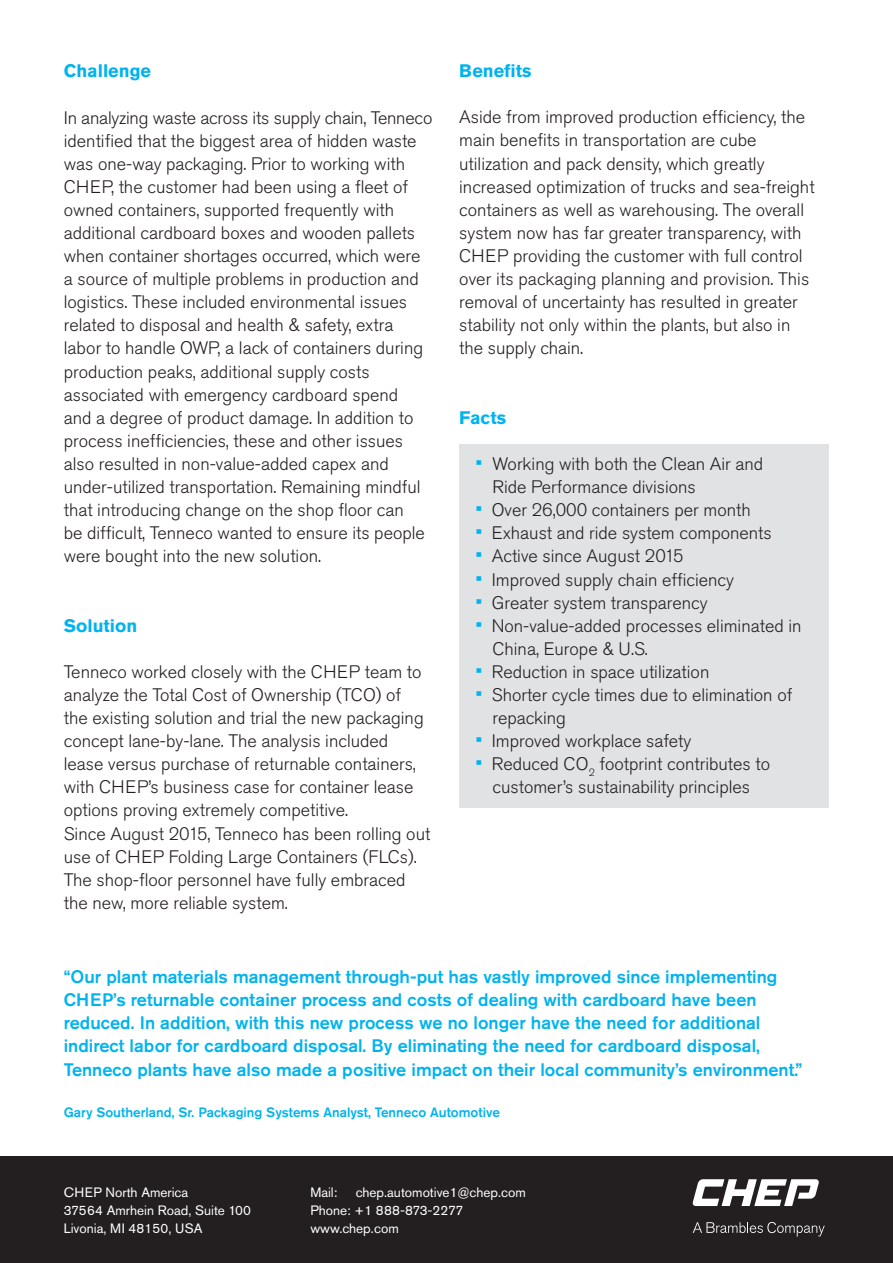
<style>
.page{position:relative;width:893px;height:1263px;background:#fff}
.page>*{position:absolute;margin:0;border:0;box-sizing:border-box;transform-origin:0 0}
.t1{font:300 18px/23.1px "Akzidenz Grotesk Pro";color:#231f20}
.t2{font:500 18px/23.2px "Akzidenz Grotesk Pro";color:#00b3ef}
.t3{font:700 18px "Akzidenz Grotesk Pro";color:#00b3ef}
.t4{font:13.5px/18px "Akzidenz Grotesk Pro";color:#fff}
.t5{font:500 13.5px "Akzidenz Grotesk Pro";color:#00b3ef}
.s1{font-size:21px;color:#00b3ef}
</style>
<div class="page">
<div style="left:459px;top:444px;width:370px;height:364px;background:#e1e2e4"></div>
<div style="left:0;top:1157px;width:893px;height:106px;background:#231f20"></div>
<svg style="left:693px;top:1222px;width:132px;height:14px"></svg>
<svg style="left:692px;top:1179px;width:127px;height:27px"></svg>
<p class="t3" style="left:64px;top:59px;width:89px">Challenge</p>
<p class="t1" style="left:64px;top:106px;width:370px">In analyzing waste across its supply chain, Tenneco identified that the biggest area of hidden waste was one-way packaging. Prior to working with CHEP, the customer had been using a fleet of owned containers, supported frequently with additional cardboard boxes and wooden pallets when container shortages occurred, which were a source of multiple problems in production and logistics. These included environmental issues related to disposal and health &amp; safety, extra labor to handle OWP, a lack of containers during production peaks, additional supply costs associated with emergency cardboard spend<br>and a degree of product damage. In addition to process inefficiencies, these and other issues also resulted in non-value-added capex and under-utilized transportation. Remaining mindful that introducing change on the shop floor can<br>be difficult, Tenneco wanted to ensure its people were bought into the new solution.</p>
<p class="t3" style="left:64px;top:614px;width:75px">Solution</p>
<p class="t1" style="left:64px;top:660px;width:368px">Tenneco worked closely with the CHEP team to analyze the Total Cost of Ownership (TCO) of<br>the existing solution and trial the new packaging concept lane-by-lane. The analysis included lease versus purchase of returnable containers, with CHEP’s business case for container lease options proving extremely competitive.<br>Since August 2015, Tenneco has been rolling out use of CHEP Folding Large Containers (FLCs).<br>The shop-floor personnel have fully embraced the new, more reliable system.</p>
<p class="t3" style="left:459px;top:59px;width:74px">Benefits</p>
<p class="t1" style="left:459px;top:106px;width:357px">Aside from improved production efficiency, the main benefits in transportation are cube utilization and pack density, which greatly increased optimization of trucks and sea-freight containers as well as warehousing. The overall system now has far greater transparency, with CHEP providing the customer with full control over its packaging planning and provision. This removal of uncertainty has resulted in greater stability not only within the plants, but also in the supply chain.</p>
<p class="t3" style="left:459px;top:406px;width:48px">Facts</p>
<p class="t1" style="left:492px;top:452px;width:272px;text-indent:-17px"><span class="s1">•</span> Working with both the Clean Air and<br>Ride Performance divisions</p>
<p class="t1" style="left:475px;top:498px;width:277px"><span class="s1">•</span> Over 26,000 containers per month</p>
<p class="t1" style="left:475px;top:521px;width:298px"><span class="s1">•</span> Exhaust and ride system components</p>
<p class="t1" style="left:475px;top:545px;width:210px"><span class="s1">•</span> Active since August 2015</p>
<p class="t1" style="left:475px;top:568px;width:260px"><span class="s1">•</span> Improved supply chain efficiency</p>
<p class="t1" style="left:475px;top:591px;width:234px"><span class="s1">•</span> Greater system transparency</p>
<p class="t1" style="left:492px;top:614px;width:310px;text-indent:-17px"><span class="s1">•</span> Non-value-added processes eliminated in<br>China, Europe &amp; U.S.</p>
<p class="t1" style="left:475px;top:660px;width:235px"><span class="s1">•</span> Reduction in space utilization</p>
<p class="t1" style="left:492px;top:683px;width:301px;text-indent:-17px"><span class="s1">•</span> Shorter cycle times due to elimination of repacking</p>
<p class="t1" style="left:475px;top:729px;width:217px"><span class="s1">•</span> Improved workplace safety</p>
<p class="t1" style="left:475px;top:752px;width:296px;text-align:center"><span class="s1">•</span> Reduced CO<sub>2</sub> footprint contributes to customer’s sustainability principles</p>
<p class="t2" style="left:64px;top:965px;width:740px">“Our plant materials management through-put has vastly improved since implementing CHEP’s returnable container process and costs of dealing with cardboard have been reduced. In addition, with this new process we no longer have the need for additional indirect labor for cardboard disposal. By eliminating the need for cardboard disposal, Tenneco plants have also made a positive impact on their local community’s environment.”</p>
<p class="t5" style="left:64px;top:1103px;width:438px">Gary Southerland, Sr. Packaging Systems Analyst, Tenneco Automotive</p>
<p class="t4" style="left:64px;top:1183px;width:189px">CHEP North America<br>37564 Amrhein Road, Suite 100<br>Livonia, MI 48150, USA</p>
<p class="t4" style="left:310px;top:1183px;width:28px">Mail:</p>
<p class="t4" style="left:310px;top:1183px;width:217px;text-indent:45px">chep.automotive1@chep.com<br>Phone: +1 888-873-2277 www.chep.com</p>
</div>
